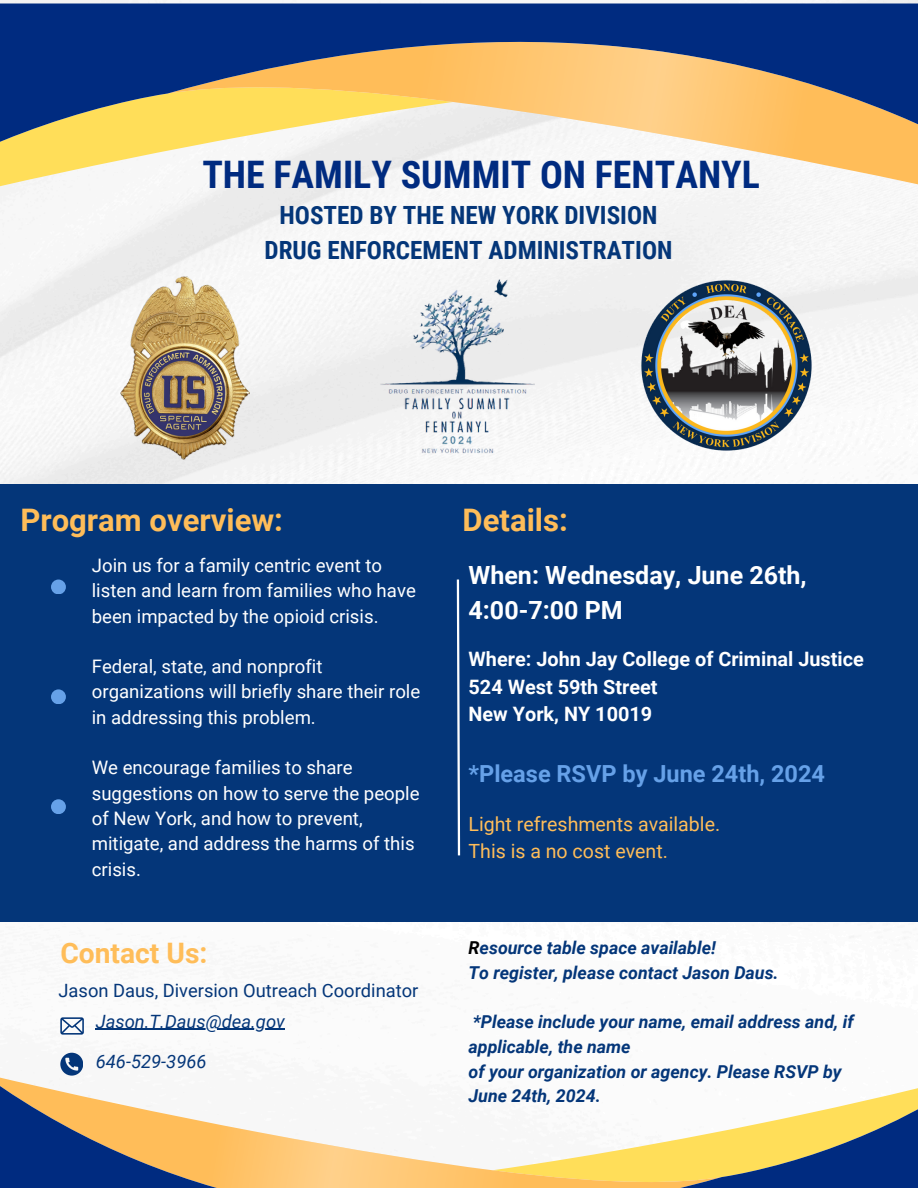
<style>
.page{position:relative;width:918px;height:1188px;background:#fff}
.page>*{position:absolute;margin:0;border:0;box-sizing:border-box;transform-origin:0 0}
.t1{font:700 37.95px "Roboto Condensed";color:#002b80}
.t2{font:700 31.05px "Roboto";color:#ffbd59}
.t3{font:700 28.2px "Roboto";color:#ffbd59}
.t4{font:700 25.05px/34.8px "Roboto Condensed";color:#043679;text-align:center}
.t5{font:700 25.05px/34.8px "Roboto";color:#fff}
.t6{font:700 23.55px "Roboto";color:#66a1e8}
.t7{font:700 19.8px/27.5px "Roboto";color:#fff}
.t8{font:19.5px/27px "Roboto";color:#ffbd59}
.t9{font:18.6px/25.3px "Roboto";color:#fff}
.t10{font:18.3px "Roboto";color:#043679}
.t11{font:italic 18.3px "Roboto";color:#043679}
.t12{font:italic 700 17.85px/24.8px "Roboto";color:#043679}
.s1{color:#000}
</style>
<div class="page">
<img style="left:0;top:0;width:918px;height:1073px">
<svg style="left:60px;top:1053px;width:23px;height:20px"></svg>
<div style="left:0;top:484px;width:917px;height:438px;background:#043679"></div>
<svg style="left:456px;top:579px;width:5px;height:277px"></svg>
<svg style="left:722px;top:1088px;width:196px;height:100px"></svg>
<svg style="left:0;top:1073px;width:722px;height:115px"></svg>
<img style="left:639px;top:278px;width:175px;height:175px">
<svg style="left:0;top:4px;width:918px;height:219px;fill:#002b80"></svg>
<svg style="left:168px;top:7px;width:750px;height:216px"></svg>
<img style="left:374px;top:276px;width:161px;height:183px">
<div style="left:51px;top:689px;width:15px;height:15px;background:#66a1e8;border-radius:50%"></div>
<div style="left:51px;top:799px;width:15px;height:15px;background:#66a1e8;border-radius:50%"></div>
<div style="left:51px;top:580px;width:15px;height:14px;background:#66a1e8;border-radius:50%"></div>
<svg style="left:60px;top:1017px;width:24px;height:17px"></svg>
<img style="left:120px;top:276px;width:129px;height:183px">
<hr style="left:96px;top:1029px;width:189px;height:1px;background:#043679">
<p class="t1" style="left:202px;top:152px;width:559px">THE FAMILY SUMMIT ON FENTANYL</p>
<h3 class="t4" style="left:265px;top:198px;width:409px">HOSTED BY THE NEW YORK DIVISION<br>DRUG ENFORCEMENT ADMINISTRATION</h3>
<p class="t2" style="left:20px;top:502px;width:264px">Program overview:</p>
<h6 class="t9" style="left:92px;top:553px;width:326px">Join us for a family centric event to listen and learn from families who have been impacted by the opioid crisis.</h6>
<h6 class="t9" style="left:92px;top:654px;width:330px">Federal, state, and nonprofit organizations will briefly share their role in addressing this problem.</h6>
<h6 class="t9" style="left:92px;top:755px;width:329px">We encourage families to share suggestions on how to serve the people of New York, and how to prevent, mitigate, and address the harms of this crisis.</h6>
<p class="t3" style="left:60px;top:937px;width:149px">Contact Us:</p>
<h6 class="t10" style="left:58px;top:980px;width:362px">Jason Daus, Diversion Outreach Coordinator</h6>
<h4 class="t11" style="left:96px;top:1011px;width:191px">Jason.T.Daus@dea.gov</h4>
<h5 class="t11" style="left:96px;top:1051px;width:112px">646-529-3966</h5>
<h6 class="t2" style="left:463px;top:502px;width:107px">Details:</h6>
<p class="t5" style="left:469px;top:558px;width:340px">When: Wednesday, June 26th,<br>4:00-7:00 PM</p>
<p class="t7" style="left:469px;top:646px;width:397px">Where: John Jay College of Criminal Justice<br>524 West 59th Street<br>New York, NY 10019</p>
<h2 class="t6" style="left:469px;top:760px;width:358px">*Please RSVP by June 24th, 2024</h2>
<h2 class="t8" style="left:469px;top:811px;width:253px">Light refreshments available.<br>This is a no cost event.</h2>
<h4 class="t12" style="left:469px;top:935px;width:249px"><span class="s1">R</span>esource table space available!</h4>
<h6 class="t12" style="left:469px;top:960px;width:312px">To register, please contact Jason Daus.</h6>
<h2 class="t12" style="left:469px;top:1010px;width:387px">*Please include your name, email address and, if applicable, the name</h2>
<p class="t12" style="left:469px;top:1059px;width:374px">of your organization or agency. Please RSVP by<br>June 24th, 2024.</p>
</div>
